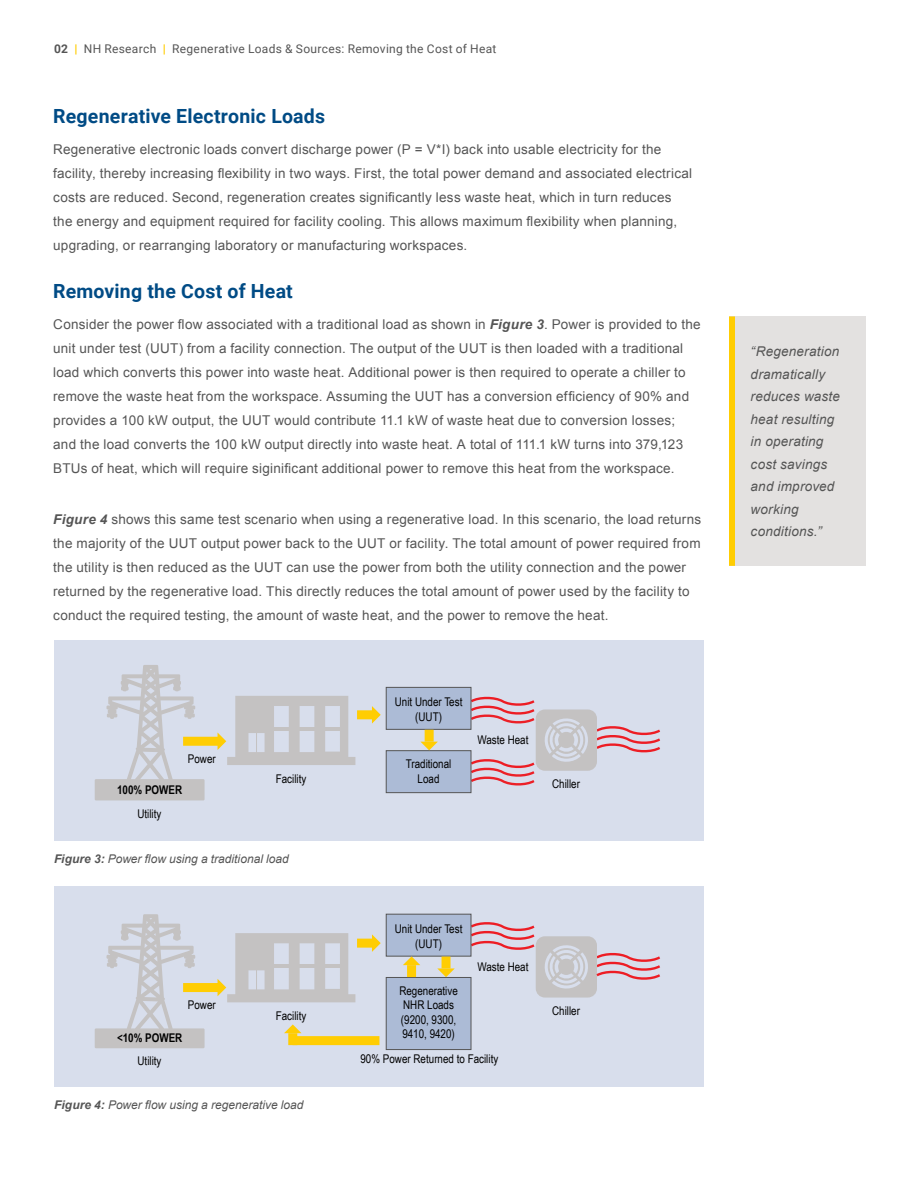
<style>
.page{position:relative;width:918px;height:1188px;background:#fff}
.page>*{position:absolute;margin:0;border:0;box-sizing:border-box;transform-origin:0 0}
.t1{font:700 19.5px "Roboto";letter-spacing:.01em;color:#004b85}
.t2{font:13.5px/24px "Arial";letter-spacing:.015em;color:#555}
.t3{font:italic 13.5px/22.5px "Arial";letter-spacing:.015em;color:#555}
.t4{font:12px/14.4px "Arial Narrow";color:#000;text-align:center}
.t5{font:italic 12px "Arial";color:#555}
.t6{font:12px "Roboto";letter-spacing:.025em;color:#555}
.t7{font:700 12px "Arial Narrow";color:#000}
.s1{font-weight:700}
.s2{font-weight:900;color:#ffcd03}
.s3{font-weight:700;font-style:italic}
</style>
<div class="page">
<div style="left:54px;top:640px;width:649px;height:201px;background:#d8deec"></div>
<svg style="left:95px;top:665px;width:110px;height:135px"></svg>
<div style="left:386px;top:687px;width:85px;height:43px;background:#acbbd6;border:1px solid #555"></div>
<div style="left:183px;top:737px;width:36px;height:9px;background:#ffcd03"></div>
<svg style="left:218px;top:696px;width:137px;height:69px"></svg>
<div style="left:386px;top:750px;width:85px;height:43px;background:#acbbd6;border:1px solid #555"></div>
<div style="left:357px;top:710px;width:16px;height:9px;background:#ffcd03"></div>
<svg style="left:372px;top:706px;width:9px;height:18px"></svg>
<div style="left:425px;top:730px;width:9px;height:12px;background:#ffcd03"></div>
<svg style="left:421px;top:742px;width:17px;height:8px"></svg>
<svg style="left:468px;top:697px;width:192px;height:92px"></svg>
<div style="left:54px;top:886px;width:649px;height:201px;background:#d8deec"></div>
<svg style="left:95px;top:914px;width:110px;height:134px"></svg>
<div style="left:386px;top:914px;width:85px;height:43px;background:#acbbd6;border:1px solid #555"></div>
<div style="left:183px;top:983px;width:36px;height:9px;background:#ffcd03"></div>
<svg style="left:218px;top:933px;width:137px;height:69px"></svg>
<div style="left:386px;top:977px;width:85px;height:73px;background:#acbbd6;border:1px solid #555"></div>
<div style="left:357px;top:939px;width:16px;height:9px;background:#ffcd03"></div>
<svg style="left:372px;top:934px;width:9px;height:18px"></svg>
<div style="left:292px;top:1036px;width:87px;height:9px;background:#ffcd03"></div>
<div style="left:288px;top:1033px;width:9px;height:12px;background:#ffcd03"></div>
<svg style="left:284px;top:1024px;width:18px;height:9px"></svg>
<svg style="left:468px;top:922px;width:192px;height:76px"></svg>
<div style="left:407px;top:965px;width:9px;height:12px;background:#ffcd03"></div>
<svg style="left:403px;top:956px;width:17px;height:9px"></svg>
<div style="left:442px;top:957px;width:9px;height:11px;background:#ffcd03"></div>
<svg style="left:437px;top:968px;width:18px;height:9px"></svg>
<div style="left:729px;top:316px;width:137px;height:250px;background:#e3e1e0"></div>
<div style="left:729px;top:316px;width:6px;height:250px;background:#ffcd03"></div>
<p class="t6" style="left:54px;top:40px;width:444px"><span class="s1">02</span> <span class="s2">|</span> NH Research <span class="s2">|</span> Regenerative Loads &amp; Sources: Removing the Cost of Heat</p>
<h1 class="t1" style="left:53px;top:102px;width:273px">Regenerative Electronic Loads</h1>
<p class="t2" style="left:53px;top:137px;width:641px">Regenerative electronic loads convert discharge power (P = V*I) back into usable electricity for the facility, thereby increasing flexibility in two ways. First, the total power demand and associated electrical costs are reduced. Second, regeneration creates significantly less waste heat, which in turn reduces the energy and equipment required for facility cooling. This allows maximum flexibility when planning, upgrading, or rearranging laboratory or manufacturing workspaces.</p>
<h1 class="t1" style="left:53px;top:278px;width:241px">Removing the Cost of Heat</h1>
<p class="t2" style="left:53px;top:313px;width:649px">Consider the power flow associated with a traditional load as shown in <span class="s3">Figure 3</span>. Power is provided to the unit under test (UUT) from a facility connection. The output of the UUT is then loaded with a traditional load which converts this power into waste heat. Additional power is then required to operate a chiller to remove the waste heat from the workspace. Assuming the UUT has a conversion efficiency of 90% and provides a 100 kW output, the UUT would contribute 11.1 kW of waste heat due to conversion losses; and the load converts the 100 kW output directly into waste heat. A total of 111.1 kW turns into 379,123<br>BTUs of heat, which will require siginificant additional power to remove this heat from the workspace.</p>
<p class="t2" style="left:53px;top:508px;width:649px"><span class="s3">Figure 4</span> shows this same test scenario when using a regenerative load. In this scenario, the load returns the majority of the UUT output power back to the UUT or facility. The total amount of power required from the utility is then reduced as the UUT can use the power from both the utility connection and the power returned by the regenerative load. This directly reduces the total amount of power used by the facility to conduct the required testing, the amount of waste heat, and the power to remove the heat.</p>
<p class="t4" style="left:188px;top:751px;width:29px">Power</p>
<p class="t7" style="left:117px;top:781px;width:67px">100% POWER</p>
<p class="t4" style="left:137px;top:807px;width:26px">Utility</p>
<p class="t4" style="left:276px;top:772px;width:32px">Facility</p>
<p class="t5" style="left:54px;top:851px;width:236px"><span class="s1">Figure 3:</span> Power flow using a traditional load</p>
<p class="t4" style="left:188px;top:997px;width:29px">Power</p>
<p class="t7" style="left:117px;top:1029px;width:67px">&lt;10% POWER</p>
<p class="t4" style="left:138px;top:1054px;width:26px">Utility</p>
<p class="t4" style="left:276px;top:1009px;width:32px">Facility</p>
<p class="t5" style="left:54px;top:1097px;width:251px"><span class="s1">Figure 4:</span> Power flow using a regenerative load</p>
<p class="t4" style="left:395px;top:695px;width:69px">Unit Under Test (UUT)</p>
<p class="t4" style="left:406px;top:756px;width:47px">Traditional<br>Load</p>
<p class="t4" style="left:477px;top:732px;width:53px">Waste Heat</p>
<p class="t4" style="left:552px;top:777px;width:29px">Chiller</p>
<p class="t4" style="left:395px;top:921px;width:69px">Unit Under Test (UUT)</p>
<p class="t4" style="left:399px;top:983px;width:60px;text-align:left">Regenerative<br>NHR Loads (9200, 9300,<br>9410, 9420)</p>
<p class="t4" style="left:477px;top:959px;width:53px">Waste Heat</p>
<p class="t4" style="left:361px;top:1051px;width:139px">90% Power Returned to Facility</p>
<p class="t4" style="left:552px;top:1003px;width:29px">Chiller</p>
<p class="t3" style="left:751px;top:340px;width:91px">“Regeneration dramatically reduces waste heat resulting in operating cost savings and improved working conditions.”</p>
</div>
